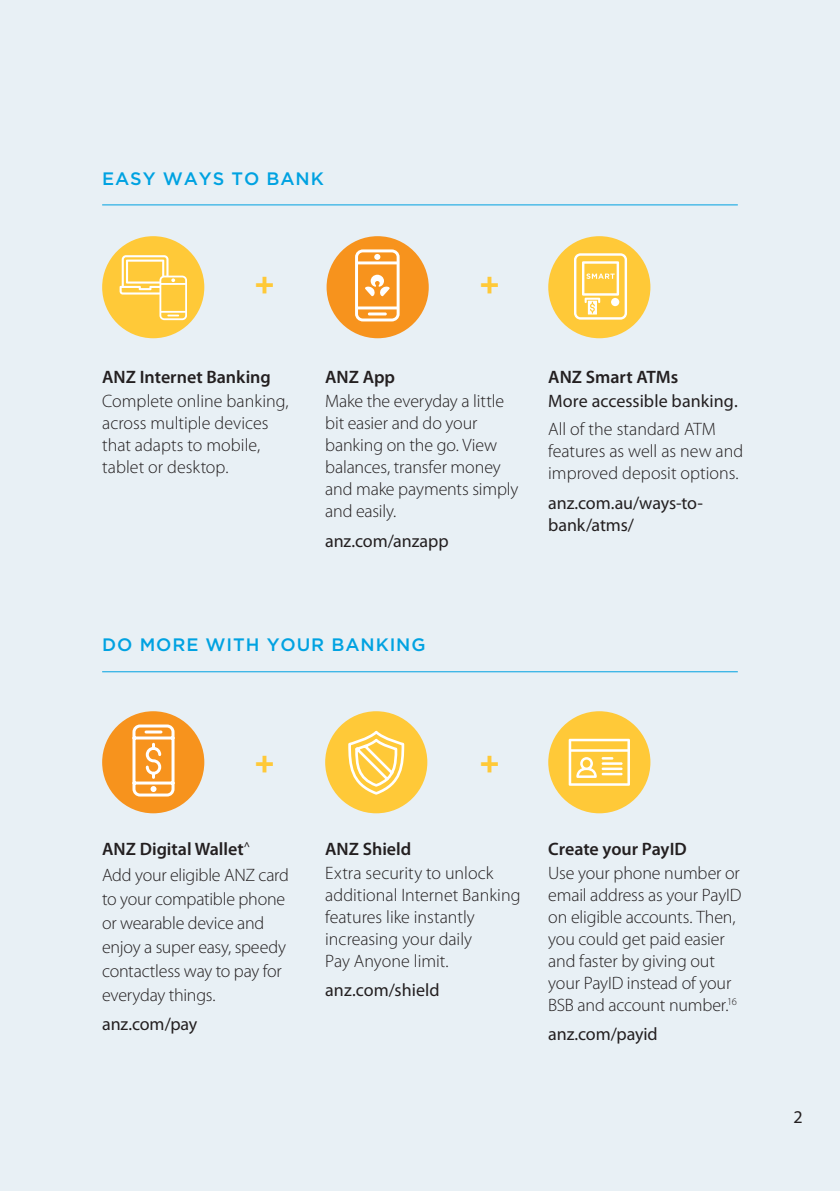
<style>
.page{position:relative;width:840px;height:1191px;background:#fff}
.page>*{position:absolute;margin:0;border:0;box-sizing:border-box;transform-origin:0 0}
.t1{font:500 33.8px "Gotham";color:#ffc938}
.t2{font:300 18px/22px "Myriad Pro";letter-spacing:-.005em;color:#231f20}
.t3{font:18px/22px "Myriad Pro";letter-spacing:-.005em;color:#231f20}
.t4{font:600 18px "Myriad Pro";color:#231f20}
.t5{font:500 18px "Gotham";letter-spacing:.05em;color:#00a2e1}
.s1{font-weight:600}
</style>
<div class="page">
<div style="left:0;top:0;width:839px;height:1191px;background:#e8f0f5"></div>
<hr style="left:102px;top:204px;width:635px;height:1px;background:#00a2e1">
<hr style="left:102px;top:671px;width:635px;height:1px;background:#00a2e1">
<div style="left:102px;top:236px;width:102px;height:102px;background:#ffc938;border-radius:50%"></div>
<div style="left:548px;top:236px;width:102px;height:102px;background:#ffc938;border-radius:50%"></div>
<svg style="left:574px;top:253px;width:52px;height:67px"></svg>
<div style="left:325px;top:711px;width:102px;height:102px;background:#ffc938;border-radius:50%"></div>
<svg style="left:348px;top:730px;width:57px;height:65px"></svg>
<svg style="left:119px;top:255px;width:68px;height:65px"></svg>
<div style="left:102px;top:711px;width:102px;height:102px;background:#f7931d;border-radius:50%"></div>
<svg style="left:132px;top:724px;width:43px;height:73px"></svg>
<div style="left:326px;top:236px;width:102px;height:102px;background:#f7931d;border-radius:50%"></div>
<svg style="left:355px;top:249px;width:44px;height:72px"></svg>
<div style="left:548px;top:711px;width:102px;height:102px;background:#ffc938;border-radius:50%"></div>
<svg style="left:568px;top:739px;width:61px;height:46px"></svg>
<p class="t5" style="left:102px;top:168px;width:223px">EASY WAYS TO BANK</p>
<h1 class="t1" style="left:254px;top:266px;width:23px">+</h1>
<p class="t4" style="left:102px;top:366px;width:170px">ANZ Internet Banking</p>
<p class="t2" style="left:102px;top:390px;width:188px">Complete online banking, across multiple devices that adapts to mobile, tablet or desktop.</p>
<h1 class="t1" style="left:478px;top:266px;width:23px">+</h1>
<p class="t4" style="left:325px;top:366px;width:71px">ANZ App</p>
<p class="t2" style="left:325px;top:390px;width:195px">Make the everyday a little bit easier and do your banking on the go. View balances, transfer money and make payments simply and easily.</p>
<p class="t3" style="left:325px;top:530px;width:125px">anz.com/anzapp</p>
<p class="t4" style="left:548px;top:366px;width:131px">ANZ Smart ATMs</p>
<p class="t3" style="left:548px;top:390px;width:191px">More accessible banking.</p>
<p class="t2" style="left:548px;top:418px;width:196px">All of the standard ATM features as well as new and improved deposit options.</p>
<p class="t3" style="left:548px;top:491px;width:156px">anz.com.au/ways-to&shy;bank/atms/</p>
<p class="t5" style="left:102px;top:635px;width:325px">DO MORE WITH YOUR BANKING</p>
<h1 class="t1" style="left:254px;top:745px;width:23px">+</h1>
<p class="t2" style="left:102px;top:836px;width:188px;line-height:26px"><span class="s1">ANZ Digital Wallet</span><sup>^<br></sup>Add your eligible ANZ card</p>
<p class="t2" style="left:102px;top:887px;width:185px;line-height:24px">to your compatible phone or wearable device and enjoy a super easy, speedy contactless way to pay for everyday things.</p>
<p class="t3" style="left:102px;top:1013px;width:97px">anz.com/pay</p>
<h1 class="t1" style="left:478px;top:745px;width:23px">+</h1>
<p class="t4" style="left:325px;top:837px;width:88px">ANZ Shield</p>
<p class="t2" style="left:325px;top:862px;width:197px">Extra security to unlock additional Internet Banking features like instantly increasing your daily<br>Pay Anyone limit.</p>
<p class="t3" style="left:325px;top:979px;width:116px">anz.com/shield</p>
<p class="t4" style="left:548px;top:837px;width:140px">Create your PayID</p>
<p class="t2" style="left:548px;top:862px;width:194px">Use your phone number or email address as your PayID on eligible accounts. Then, you could get paid easier and faster by giving out your PayID instead of your<br>BSB and account number.<sup>16</sup></p>
<p class="t3" style="left:548px;top:1023px;width:111px">anz.com/payid</p>
<p class="t3" style="left:793px;top:1105px;width:11px">2</p>
</div>
